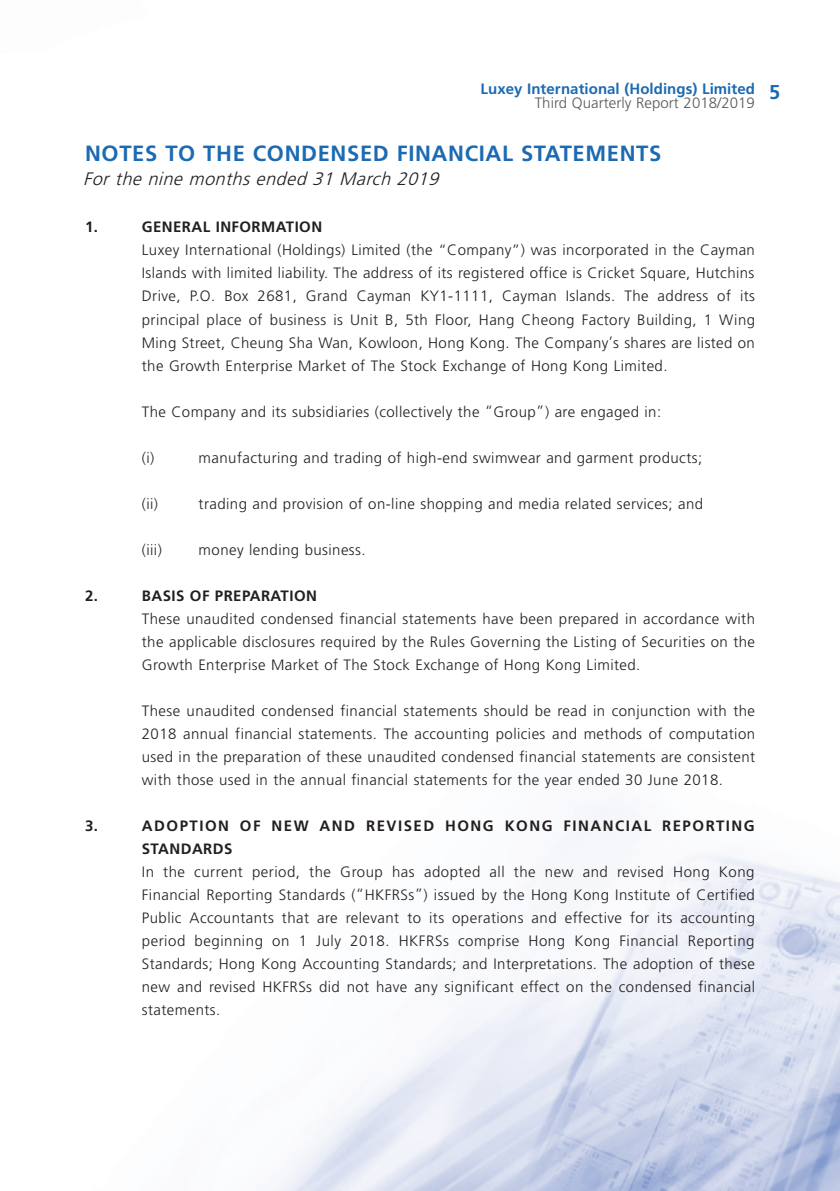
<style>
.page{position:relative;width:840px;height:1191px;background:#fff}
.page>*{position:absolute;margin:0;border:0;box-sizing:border-box;transform-origin:0 0}
.Heading_1{font:700 22px "Frutiger LT Std";letter-spacing:.03em;color:#1c6ab2}
.Body_Text{font:italic 300 18px "Frutiger LT Std";color:#231f20}
.Notes{font:300 15px/23px "Frutiger LT Std";letter-spacing:.03em;color:#231f20;text-align:justify}
.t1{font:700 15px/14px "Frutiger LT Std";letter-spacing:.005em;color:#1c6ab2}
.Notes_HD1{font:700 15px/23px "Frutiger LT Std";letter-spacing:.1em;color:#231f20}
.Notes_HD1-2{font:700 15px "Frutiger LT Std";letter-spacing:.03em;color:#231f20}
.Notes_HD1-3{font:700 15px "Frutiger LT Std";letter-spacing:.08em;color:#231f20}
.s1{font-size:20px}
.s2{font-weight:300;color:#57585a}
</style>
<div class="page">
<img style="left:269px;top:805px;width:570px;height:386px">
<p class="t1" style="left:534px;top:82px;width:247px;text-indent:-54px">Luxey International (Holdings) Limited <span class="s1">5<br></span><span class="s2">Third Quarterly Report 2018/2019</span></p>
<p class="Heading_1" style="left:85px;top:141px;width:577px">NOTES TO THE CONDENSED FINANCIAL STATEMENTS</p>
<p class="Body_Text" style="left:83px;top:169px;width:362px">Forthe nine monthsended 31 March 2019</p>
<p class="Notes_HD1-3" style="left:85px;top:218px;width:14px">1.</p>
<p class="Notes_HD1-2" style="left:142px;top:218px;width:182px">GENERAL INFORMATION</p>
<p class="Notes" style="left:142px;top:239px;width:614px">Luxey International (Holdings) Limited (the “Company”) was incorporated in the Cayman Islands with limited liability. The address of its registered office is Cricket Square, Hutchins Drive, P.O. Box 2681, Grand Cayman KY1-1111, Cayman Islands. The address of its principal place of business is Unit B, 5th Floor, Hang Cheong Factory Building, 1 Wing Ming Street, Cheung Sha Wan, Kowloon, Hong Kong. The Company’s shares are listed on the Growth Enterprise Market of The Stock Exchange of Hong Kong Limited.</p>
<p class="Notes" style="left:142px;top:400px;width:520px">The Company and its subsidiaries (collectively the “Group”) are engaged in:</p>
<p class="Notes" style="left:142px;top:446px;width:14px">(i)</p>
<p class="Notes" style="left:198px;top:446px;width:504px">manufacturing and trading of high-end swimwear and garment products;</p>
<p class="Notes" style="left:142px;top:492px;width:18px">(ii)</p>
<p class="Notes" style="left:198px;top:492px;width:506px">trading and provision of on-line shopping and media related services; and</p>
<p class="Notes" style="left:142px;top:538px;width:22px">(iii)</p>
<p class="Notes" style="left:198px;top:538px;width:168px">money lending business.</p>
<p class="Notes_HD1-3" style="left:85px;top:586px;width:14px">2.</p>
<p class="Notes_HD1-2" style="left:142px;top:586px;width:176px">BASIS OF PREPARATION</p>
<p class="Notes" style="left:142px;top:607px;width:614px">These unaudited condensed financial statements have been prepared in accordance with the applicable disclosures required by the Rules Governing the Listing of Securities on the Growth Enterprise Market of The Stock Exchange of Hong Kong Limited.</p>
<p class="Notes" style="left:142px;top:699px;width:614px">These unaudited condensed financial statements should be read in conjunction with the 2018 annual financial statements. The accounting policies and methods of computation used in the preparation of these unaudited condensed financial statements are consistent with those used in the annual financial statements for the year ended 30 June 2018.</p>
<p class="Notes_HD1-3" style="left:85px;top:816px;width:14px">3.</p>
<p class="Notes_HD1" style="left:142px;top:814px;width:614px">ADOPTION OF NEW AND REVISED HONG KONG FINANCIAL REPORTING<br>STANDARDS</p>
<p class="Notes" style="left:142px;top:860px;width:614px">In the current period, the Group has adopted all the new and revised Hong Kong Financial Reporting Standards (“HKFRSs”) issued by the Hong Kong Institute of Certified Public Accountants that are relevant to its operations and effective for its accounting period beginning on 1 July 2018. HKFRSs comprise Hong Kong Financial Reporting Standards; Hong Kong Accounting Standards; and Interpretations. The adoption of these new and revised HKFRSs did not have any significant effect on the condensed financial statements.</p>
</div>
